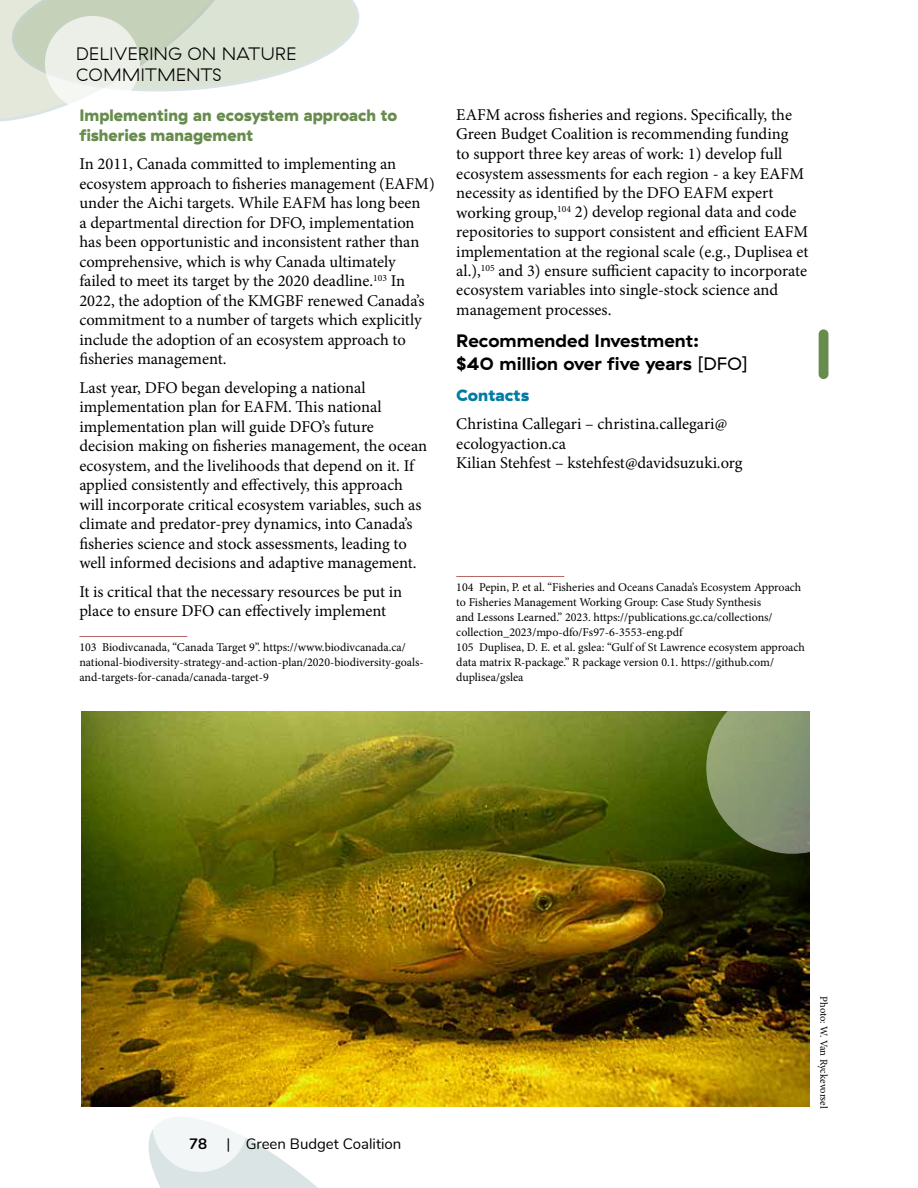
<style>
.page{position:relative;width:918px;height:1188px;background:#fff}
.page>*{position:absolute;margin:0;border:0;box-sizing:border-box;transform-origin:0 0}
.t1{font:700 18px/23.2px "GT Haptik";color:#000;scale:1.05 1}
.t2{font:300 18px/21.6px "GT Haptik";letter-spacing:.03em;color:#000}
.t3{font:16.5px/19.5px "Minion Pro";color:#000}
.t4{font:900 16.5px/19.5px "GT Haptik";color:#678c4d}
.t5{font:900 16.5px "GT Haptik";color:#007ca4;scale:1.05 1}
.t6{font:15px "Nunito";color:#000}
.t7{font:700 15px "Nunito";color:#000}
.t8{font:12px/15px "Minion Pro";color:#000}
.t9{font:10.5px "Minion Pro";letter-spacing:-.005em;color:#000}
.s1{font-weight:400}
</style>
<div class="page">
<svg style="left:148px;top:1130px;width:170px;height:58px"></svg>
<div style="left:153px;top:1077px;width:95px;height:95px;background:#f3f6f6;border-radius:50%"></div>
<svg style="left:0;top:0;width:359px;height:122px"></svg>
<div style="left:45px;top:16px;width:95px;height:95px;background:linear-gradient(to bottom,#e5eae0,#fafbf9);border-radius:50%"></div>
<hr style="left:79px;top:636px;width:108px;height:1px;background:#b56761">
<hr style="left:456px;top:576px;width:108px;height:1px;background:#b56761">
<img style="left:81px;top:712px;width:729px;height:395px">
<div style="left:819px;top:329px;width:9px;height:50px;background:#678c4d;border-radius:5px"></div>
<svg style="left:706px;top:681px;width:173px;height:173px"></svg>
<p class="t2" style="left:76px;top:43px;width:222px">DELIVERING ON NATURE<br>COMMIT MENTS</p>
<p class="t4" style="left:79px;top:106px;width:319px">Implementing an ecosystem approach to fisheries management</p>
<p class="t3" style="left:79px;top:154px;width:357px">In 2011, Canada committed to implementing an ecosystem approach to fisheries management (EAFM) under the Aichi targets. While EAFM has long been<br>a departmental direction for DFO, implementation has been opportunistic and inconsistent rather than comprehensive, which is why Canada ultimately failed to meet its target by the 2020 deadline.<sup>103</sup> In 2022, the adoption of the KMGBF renewed Canada’s commitment to a number of targets which explicitly include the adoption of an ecosystem approach to fisheries management.</p>
<p class="t3" style="left:79px;top:378px;width:349px">Last year, DFO began developing a national implementation plan for EAFM. This national implementation plan will guide DFO’s future decision making on fisheries management, the ocean ecosystem, and the livelihoods that depend on it. If applied consistently and effectively, this approach will incorporate critical ecosystem variables, such as climate and predator-prey dynamics, into Canada’s fisheries science and stock assessments, leading to well informed decisions and adaptive management.</p>
<p class="t3" style="left:79px;top:582px;width:324px">It is critical that the necessary resources be put in place to ensure DFO can effectively implement</p>
<p class="t8" style="left:79px;top:640px;width:346px">103 Biodivcanada, “Canada Target 9”. https://www.biodivcanada.ca/ national-biodiversity-strategy-and-action-plan/2020-biodiversity-goals&shy;and-targets-for-canada/canada-target-9</p>
<p class="t3" style="left:456px;top:105px;width:354px">EAFM across fisheries and regions. Specifically, the Green Budget Coalition is recommending funding<br>to support three key areas of work: 1) develop full ecosystem assessments for each region - a key EAFM necessity as identified by the DFO EAFM expert working group,<sup>104</sup> 2) develop regional data and code repositories to support consistent and efficient EAFM implementation at the regional scale (e.g., Duplisea et al.),<sup>105</sup> and 3) ensure sufficient capacity to incorporate ecosystem variables into single-stock science and management processes.</p>
<p class="t1" style="left:456px;top:330px;width:279px">Recommended Investment:<br>$40 million over five years <span class="s1">[DFO]</span></p>
<p class="t5" style="left:456px;top:384px;width:71px">Contacts</p>
<p class="t3" style="left:456px;top:414px;width:288px">Christina Callegari – christina.callegari@ ecologyaction.ca<br>Kilian Stehfest – kstehfest@davidsuzuki.org</p>
<p class="t8" style="left:456px;top:580px;width:350px">104 Pepin, P. et al. “Fisheries and Oceans Canada’s Ecosystem Approach to Fisheries Management Working Group: Case Study Synthesis<br>and Lessons Learned.” 2023. https://publications.gc.ca/collections/ collection_2023/mpo-dfo/Fs97-6-3553-eng.pdf<br>105 Duplisea, D. E. et al. gslea: “Gulf of St Lawrence ecosystem approach data matrix R-package.” R package version 0.1. https://github.com/ duplisea/gslea</p>
<p class="t7" style="left:189px;top:1134px;width:19px">78</p>
<p class="t6" style="left:226px;top:1134px;width:177px">| Green Budget Coalition</p>
<p class="t9" style="left:831px;top:996px;width:114px;rotate:90deg">Photo: W. Van Ryckevorsel</p>
</div>
